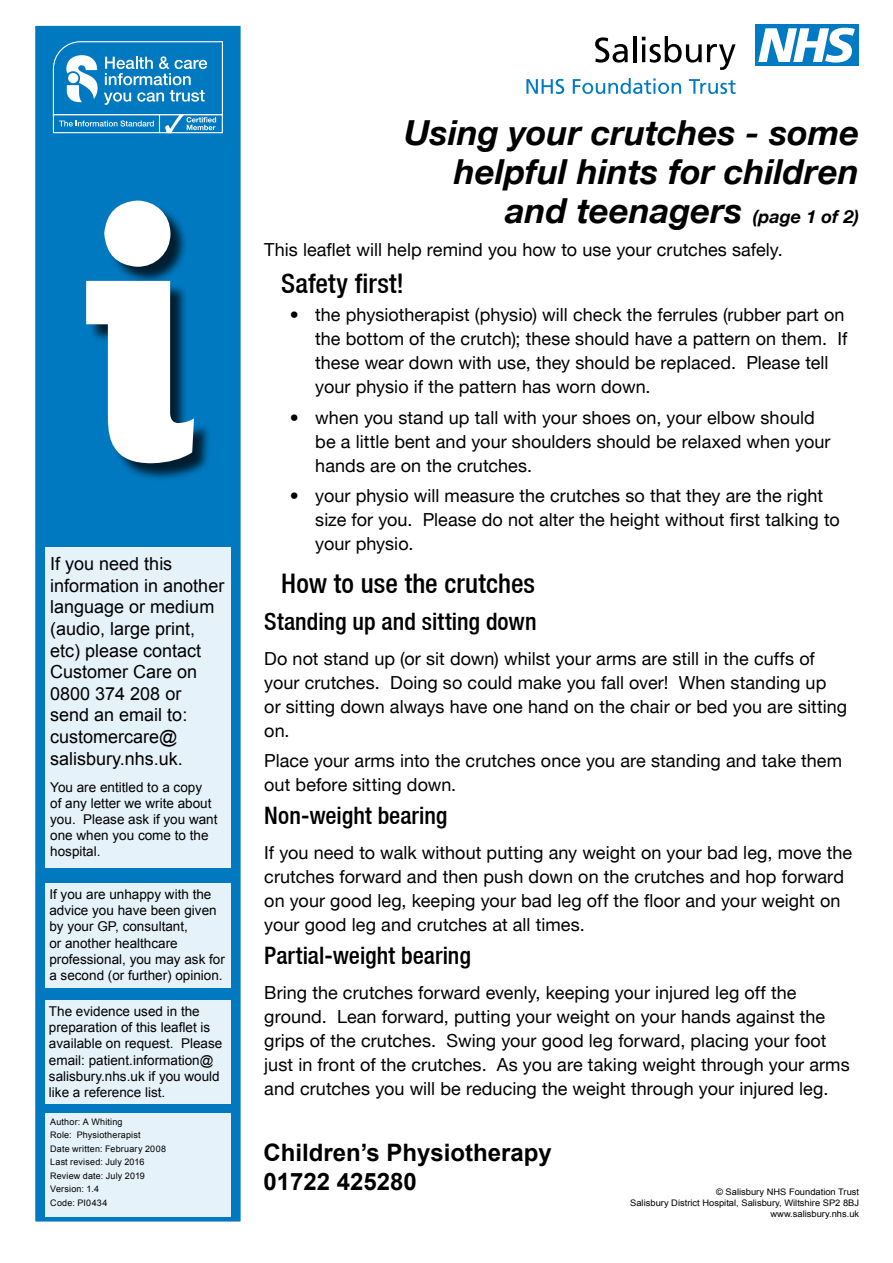
<style>
.page{position:relative;width:893px;height:1263px;background:#fff}
.page>*{position:absolute;margin:0;border:0;box-sizing:border-box;transform-origin:0 0}
.t1{font:370.5px "FS Lola Extra Bold Regular";color:#fff}
.t2{font:italic 700 34.5px/39px "Helvetica Neue LT";color:#000;text-align:right}
.t3{font:500 condensed 27px "Helvetica Neue LT";letter-spacing:.005em;color:#000}
.t4{font:500 condensed 24px "Helvetica Neue LT";color:#000}
.t5{font:700 24px/28.8px "Arial";color:#000}
.t6{font:18px/24px "Helvetica Neue LT";letter-spacing:.005em;color:#000}
.t7{font:18px/21.6px "Arial";color:#000}
.t8{font:13.5px/16.2px "Arial";color:#000}
.t9{font:9px/13.5px "Arial";letter-spacing:.02em;color:#000}
.t10{font:9px/10.8px "Arial";color:#000;text-align:right;scale:1.04 1}
.s1{font-size:18px}
</style>
<div class="page">
<div style="left:34px;top:24px;width:208px;height:1199px;background:#0079c1;border:2px solid #fff"></div>
<div style="left:45px;top:548px;width:186px;height:320px;background:#e6f2f9"></div>
<div style="left:45px;top:1000px;width:186px;height:103px;background:#e6f2f9"></div>
<div style="left:45px;top:1113px;width:186px;height:103px;background:#e6f2f9"></div>
<svg style="left:595px;top:37px;width:33px;height:26px"></svg>
<hr style="left:633px;top:36px;width:3px;height:26px;background:#000">
<svg style="left:642px;top:36px;width:94px;height:34px"></svg>
<div style="left:755px;top:24px;width:104px;height:42px;background:#007ac2"></div>
<svg style="left:758px;top:28px;width:97px;height:35px"></svg>
<svg style="left:526px;top:79px;width:38px;height:15px"></svg>
<svg style="left:573px;top:78px;width:108px;height:16px"></svg>
<svg style="left:689px;top:79px;width:47px;height:15px"></svg>
<div style="left:45px;top:883px;width:186px;height:105px;background:#e6f2f9"></div>
<div style="left:88px;top:203px;width:124px;height:279px;background:#000;opacity:.75"></div>
<svg style="left:53px;top:41px;width:170px;height:92px"></svg>
<h1 class="t1" style="left:79px;top:142px;width:126px">i</h1>
<p class="t7" style="left:50px;top:553px;width:176px">If you need this information in another language or medium (audio, large print, etc) please contact<br>Customer Care on<br>0800 374 208 or send an email to: customercare@ salisbury.nhs.uk.</p>
<p class="t8" style="left:50px;top:779px;width:169px">You are entitled to a copy<br>of any letter we write about you. Please ask if you want one when you come to the hospital.</p>
<p class="t8" style="left:49px;top:886px;width:177px">If you are unhappy with the advice you have been given by your GP, consultant,<br>or another healthcare professional, you may ask for a second (or further) opinion.</p>
<p class="t8" style="left:49px;top:1003px;width:175px">The evidence used in the preparation of this leaflet is available on request. Please email: patient.information@ salisbury.nhs.uk if you would like a reference list.</p>
<p class="t9" style="left:50px;top:1115px;width:117px">Author: A Whiting<br>Role: Physiotherapist<br>Date written: February 2008<br>Last revised: July 2016<br>Review date: July 2019<br>Version: 1.4<br>Code: PI0434</p>
<h2 class="t2" style="left:404px;top:113px;width:456px">Using your crutches - some helpful hints for children and teenagers <span class="s1">(page 1 of 2)</span></h2>
<p class="t6" style="left:264px;top:238px;width:520px">This leaflet will help remind you how to use your crutches safely.</p>
<h3 class="t3" style="left:281px;top:267px;width:124px">Safety first!</h3>
<p class="t6" style="left:315px;top:303px;width:533px;text-indent:-26px">• the physiotherapist (physio) will check the ferrules (rubber part on the bottom of the crutch); these should have a pattern on them. If these wear down with use, they should be replaced. Please tell your physio if the pattern has worn down.</p>
<p class="t6" style="left:315px;top:405px;width:517px;text-indent:-26px">• when you stand up tall with your shoes on, your elbow should be a little bent and your shoulders should be relaxed when your hands are on the crutches.</p>
<p class="t6" style="left:315px;top:483px;width:526px;text-indent:-26px">• your physio will measure the crutches so that they are the right size for you. Please do not alter the height without first talking to your physio.</p>
<h3 class="t3" style="left:281px;top:567px;width:255px">How to use the crutches</h3>
<h3 class="t4" style="left:264px;top:607px;width:274px">Standing up and sitting down</h3>
<p class="t6" style="left:264px;top:646px;width:584px">Do not stand up (or sit down) whilst your arms are still in the cuffs of your crutches. Doing so could make you fall over! When standing up or sitting down always have one hand on the chair or bed you are sitting on.</p>
<p class="t6" style="left:264px;top:749px;width:579px">Place your arms into the crutches once you are standing and take them out before sitting down.</p>
<h3 class="t4" style="left:264px;top:802px;width:185px">Non-weight bearing</h3>
<p class="t6" style="left:264px;top:840px;width:589px">If you need to walk without putting any weight on your bad leg, move the crutches forward and then push down on the crutches and hop forward on your good leg, keeping your bad leg off the floor and your weight on your good leg and crutches at all times.</p>
<h3 class="t4" style="left:264px;top:941px;width:208px">Partial-weight bearing</h3>
<p class="t6" style="left:264px;top:980px;width:587px">Bring the crutches forward evenly, keeping your injured leg off the ground. Lean forward, putting your weight on your hands against the grips of the crutches. Swing your good leg forward, placing your foot just in front of the crutches. As you are taking weight through your arms and crutches you will be reducing the weight through your injured leg.</p>
<h3 class="t5" style="left:263px;top:1139px;width:290px">Children’s Physiotherapy<br>01722 425280</h3>
<p class="t10" style="left:630px;top:1186px;width:222px">© Salisbury NHS Foundation Trust<br>Salisbury District Hospital, Salisbury, Wiltshire SP2 8BJ www.salisbury.nhs.uk</p>
</div>
